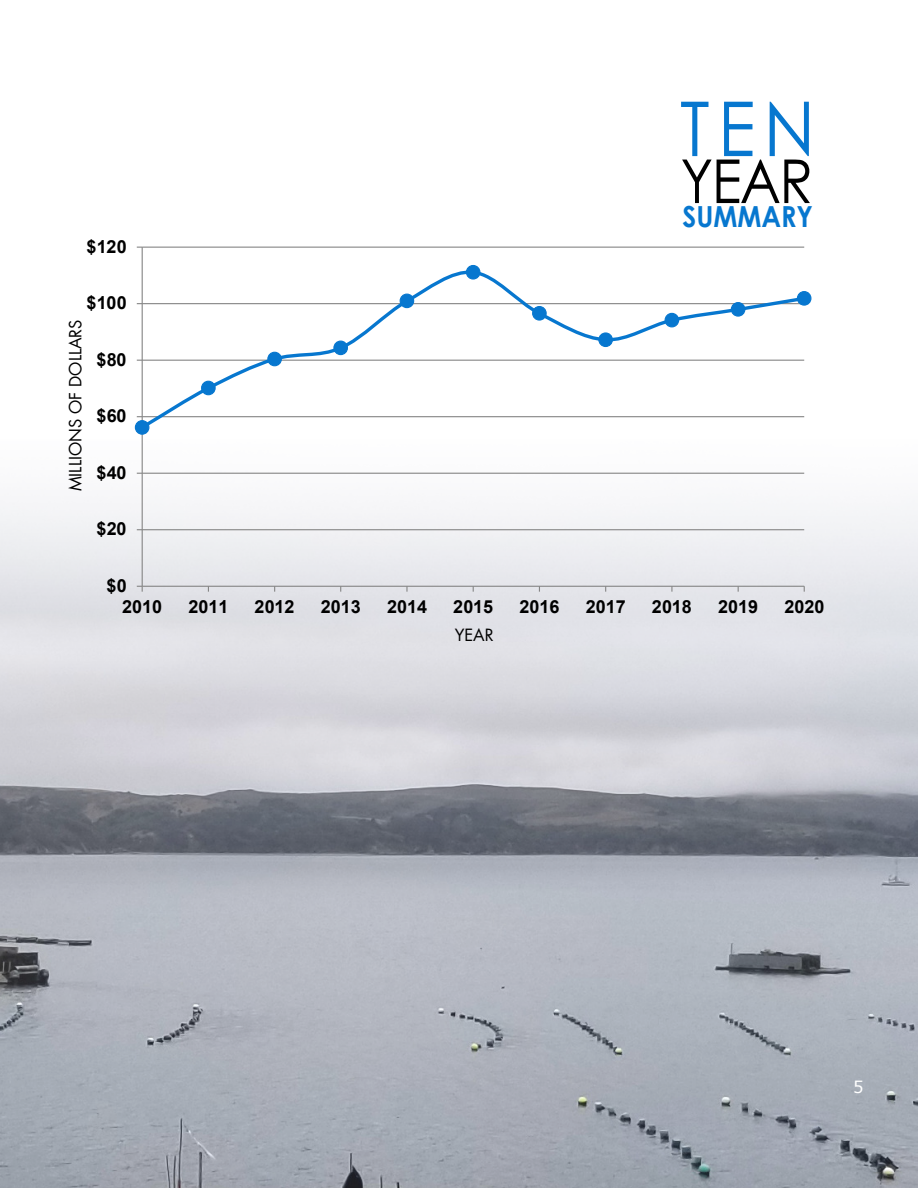
<style>
.page{position:relative;width:918px;height:1188px;background:#fff}
.page>*{position:absolute;margin:0;border:0;box-sizing:border-box;transform-origin:0 0}
.t1{font:75.75px "Century Gothic";color:#0777cf;scale:.92 1}
.t2{font:60.6px "Century Gothic";color:#000;scale:.92 1}
.t3{font:700 29.1px "Century Gothic";color:#0777cf;scale:.92 1}
.t4{font:700 18px "Arial";letter-spacing:.005em;color:#000}
.t5{font:16.5px "Futura";color:#000}
.t6{font:16.5px "Verdana";color:#fff}
</style>
<div class="page">
<img style="left:0;top:440px;width:918px;height:748px">
<hr style="left:142px;top:529px;width:662px;height:1px;background:#868686">
<hr style="left:142px;top:473px;width:662px;height:1px;background:#868686">
<hr style="left:142px;top:247px;width:662px;height:1px;background:#868686">
<hr style="left:142px;top:247px;width:1px;height:339px;background:#868686">
<hr style="left:142px;top:586px;width:662px;height:1px;background:#868686">
<svg style="left:137px;top:586px;width:6px;height:6px"></svg>
<svg style="left:142px;top:270px;width:663px;height:162px"></svg>
<div style="left:135px;top:421px;width:14px;height:13px;background:#0777cf;border-radius:50%"></div>
<div style="left:135px;top:420px;width:14px;height:15px;border:1px solid #0777cf;border-radius:50%"></div>
<div style="left:202px;top:381px;width:13px;height:14px;background:#0777cf;border-radius:50%"></div>
<div style="left:201px;top:381px;width:15px;height:14px;border:1px solid #0777cf;border-radius:50%"></div>
<div style="left:268px;top:352px;width:13px;height:14px;background:#0777cf;border-radius:50%"></div>
<div style="left:267px;top:352px;width:15px;height:14px;border:1px solid #0777cf;border-radius:50%"></div>
<div style="left:334px;top:341px;width:13px;height:14px;background:#0777cf;border-radius:50%"></div>
<div style="left:333px;top:341px;width:15px;height:14px;border:1px solid #0777cf;border-radius:50%"></div>
<div style="left:400px;top:294px;width:14px;height:14px;background:#0777cf;border-radius:50%"></div>
<div style="left:400px;top:294px;width:14px;height:14px;border:1px solid #0777cf;border-radius:50%"></div>
<div style="left:466px;top:266px;width:14px;height:13px;background:#0777cf;border-radius:50%"></div>
<div style="left:466px;top:265px;width:14px;height:15px;border:1px solid #0777cf;border-radius:50%"></div>
<div style="left:533px;top:307px;width:13px;height:13px;background:#0777cf;border-radius:50%"></div>
<div style="left:532px;top:306px;width:15px;height:15px;border:1px solid #0777cf;border-radius:50%"></div>
<div style="left:599px;top:333px;width:13px;height:14px;background:#0777cf;border-radius:50%"></div>
<div style="left:598px;top:332px;width:15px;height:15px;border:1px solid #0777cf;border-radius:50%"></div>
<div style="left:665px;top:313px;width:14px;height:14px;background:#0777cf;border-radius:50%"></div>
<div style="left:665px;top:313px;width:14px;height:14px;border:1px solid #0777cf;border-radius:50%"></div>
<div style="left:731px;top:303px;width:14px;height:13px;background:#0777cf;border-radius:50%"></div>
<div style="left:731px;top:302px;width:14px;height:15px;border:1px solid #0777cf;border-radius:50%"></div>
<div style="left:797px;top:292px;width:14px;height:13px;background:#0777cf;border-radius:50%"></div>
<div style="left:797px;top:291px;width:14px;height:15px;border:1px solid #0777cf;border-radius:50%"></div>
<p class="t4" style="left:87px;top:234px;width:42px">$120</p>
<p class="t4" style="left:87px;top:290px;width:42px">$100</p>
<p class="t5" style="left:65px;top:491px;width:174px;rotate:-90deg">MILLIONS OF DOLLARS</p>
<p class="t4" style="left:97px;top:347px;width:31px">$80</p>
<p class="t4" style="left:97px;top:403px;width:31px">$60</p>
<p class="t4" style="left:97px;top:460px;width:31px">$40</p>
<p class="t4" style="left:97px;top:516px;width:31px">$20</p>
<p class="t4" style="left:107px;top:573px;width:22px">$0</p>
<p class="t1" style="left:680px;top:76px;width:148px">TEN</p>
<p class="t2" style="left:680px;top:139px;width:146px">YEAR</p>
<p class="t3" style="left:682px;top:194px;width:143px">SUMMARY</p>
<p class="t4" style="left:122px;top:594px;width:42px">2010</p>
<p class="t4" style="left:188px;top:594px;width:42px">2011</p>
<p class="t4" style="left:255px;top:594px;width:42px">2012</p>
<p class="t4" style="left:321px;top:594px;width:42px">2013</p>
<p class="t4" style="left:387px;top:594px;width:42px">2014</p>
<p class="t4" style="left:453px;top:594px;width:42px">2015</p>
<p class="t4" style="left:519px;top:594px;width:42px">2016</p>
<p class="t4" style="left:586px;top:594px;width:42px">2017</p>
<p class="t4" style="left:652px;top:594px;width:42px">2018</p>
<p class="t4" style="left:718px;top:594px;width:42px">2019</p>
<p class="t4" style="left:784px;top:594px;width:42px">2020</p>
<p class="t5" style="left:455px;top:625px;width:41px">YEAR</p>
<p class="t6" style="left:853px;top:1075px;width:12px">5</p>
</div>
